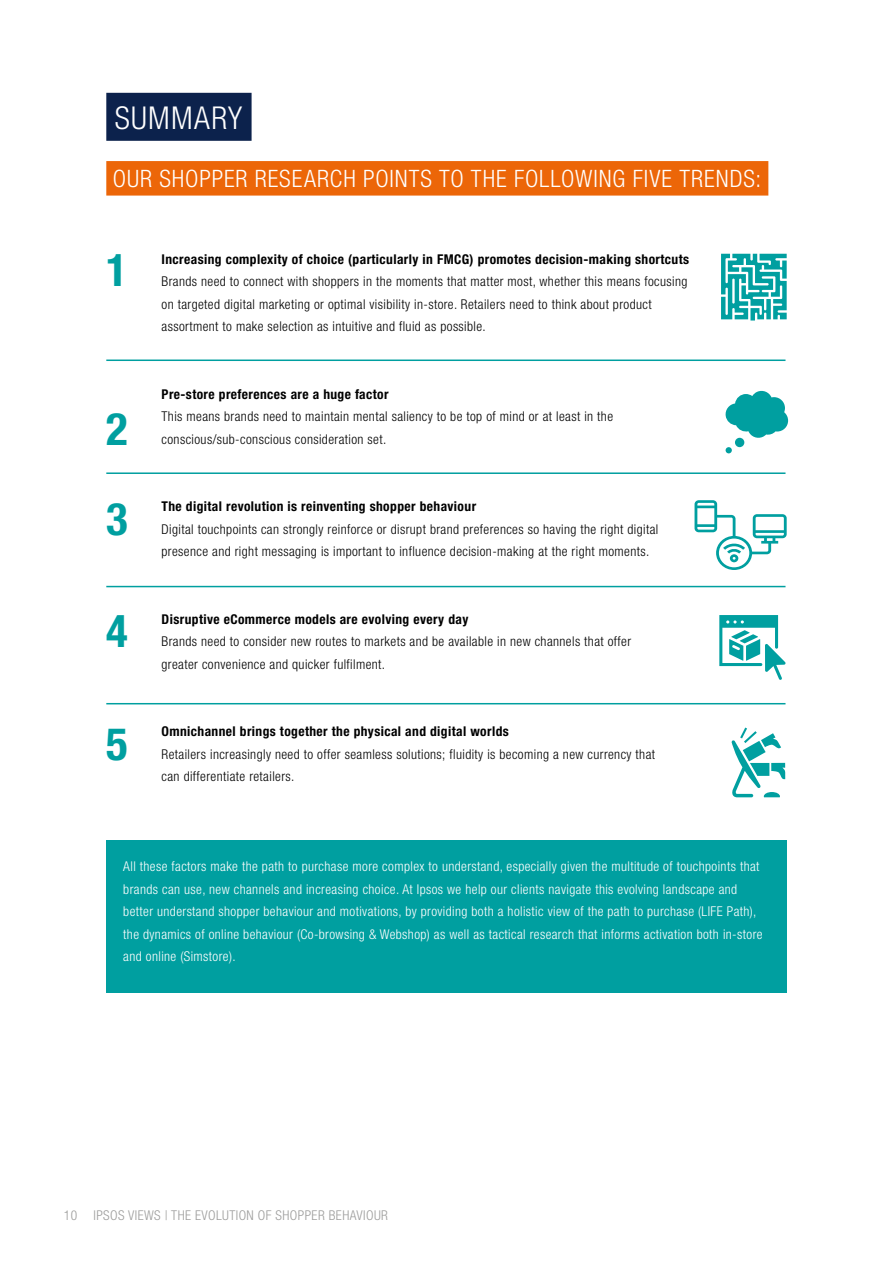
<style>
.page{position:relative;width:893px;height:1263px;background:#fff}
.page>*{position:absolute;margin:0;border:0;box-sizing:border-box;transform-origin:0 0}
.t1{font:700 condensed 45px/90px "Helvetica Neue LT Std";color:#009fa0}
.t2{font:300 condensed 31.5px "Helvetica Neue LT Std";letter-spacing:.04em;color:#fff}
.t3{font:300 condensed 24px "Helvetica Neue LT Std";letter-spacing:.04em;color:#fff}
.t4{font:300 condensed 13.5px/22.5px "Helvetica Neue LT Std";letter-spacing:.03em;color:#000}
.t5{font:300 condensed 13.5px/22.5px "Helvetica Neue LT Std";letter-spacing:.03em;color:#fff}
.t6{font:700 condensed 13.5px "Helvetica Neue LT Std";letter-spacing:.03em;color:#000}
.t7{font:300 condensed 13.5px "Helvetica Neue LT Std";letter-spacing:.03em;color:#9d9d9c}
</style>
<div class="page">
<div style="left:106px;top:93px;width:146px;height:48px;background:#0c224c"></div>
<div style="left:106px;top:161px;width:662px;height:35px;background:#ec6608"></div>
<div style="left:106px;top:840px;width:681px;height:152px;background:#009fa0"></div>
<svg style="left:721px;top:254px;width:66px;height:66px"></svg>
<svg style="left:726px;top:447px;width:6px;height:6px"></svg>
<div style="left:735px;top:438px;width:9px;height:9px;background:#009fa0;border-radius:50%"></div>
<svg style="left:725px;top:390px;width:63px;height:49px"></svg>
<svg style="left:719px;top:615px;width:67px;height:65px"></svg>
<svg style="left:731px;top:727px;width:54px;height:70px"></svg>
<svg style="left:694px;top:500px;width:93px;height:70px"></svg>
<hr style="left:106px;top:359px;width:679px;height:2px;background:#009fa0">
<hr style="left:106px;top:472px;width:679px;height:2px;background:#009fa0">
<hr style="left:106px;top:586px;width:679px;height:1px;background:#009fa0">
<hr style="left:106px;top:703px;width:679px;height:1px;background:#009fa0">
<h2 class="t2" style="left:115px;top:100px;width:129px">SUMMARY</h2>
<h3 class="t3" style="left:113px;top:165px;width:650px">OUR SHOPPER RESEARCH POINTS TO THE FOLLOWING FIVE TRENDS:</h3>
<h1 class="t1" style="left:106px;top:224px;width:23px">1</h1>
<p class="t6" style="left:162px;top:251px;width:529px">Increasing complexity of choice (particularly in FMCG) promotes decision-making shortcuts</p>
<p class="t4" style="left:162px;top:270px;width:527px">Brands need to connect with shoppers in the moments that matter most, whether this means focusing on targeted digital marketing or optimal visibility in-store. Retailers need to think about product assortment to make selection as intuitive and fluid as possible.</p>
<h1 class="t1" style="left:106px;top:383px;width:23px">2<br>3</h1>
<p class="t6" style="left:162px;top:386px;width:228px">Pre-store preferences are a huge factor</p>
<p class="t4" style="left:162px;top:405px;width:453px">This means brands need to maintain mental saliency to be top of mind or at least in the conscious/sub-conscious consideration set.</p>
<p class="t6" style="left:162px;top:498px;width:316px">The digital revolution is reinventing shopper behaviour</p>
<p class="t4" style="left:162px;top:518px;width:498px">Digital touchpoints can strongly reinforce or disrupt brand preferences so having the right digital presence and right messaging is important to influence decision-making at the right moments.</p>
<h1 class="t1" style="left:106px;top:586px;width:23px">4</h1>
<p class="t6" style="left:162px;top:611px;width:308px">Disruptive eCommerce models are evolving every day</p>
<p class="t4" style="left:162px;top:630px;width:471px">Brands need to consider new routes to markets and be available in new channels that offer greater convenience and quicker fulfilment.</p>
<h1 class="t1" style="left:106px;top:698px;width:23px">5</h1>
<p class="t6" style="left:162px;top:723px;width:349px">Omnichannel brings together the physical and digital worlds</p>
<p class="t4" style="left:162px;top:743px;width:495px">Retailers increasingly need to offer seamless solutions; fluidity is becoming a new currency that can differentiate retailers.</p>
<p class="t5" style="left:123px;top:855px;width:641px">All these factors make the path to purchase more complex to understand, especially given the multitude of touchpoints that brands can use, new channels and increasing choice. At Ipsos we help our clients navigate this evolving landscape and better understand shopper behaviour and motivations, by providing both a holistic view of the path to purchase (LIFE Path), the dynamics of online behaviour (Co-browsing &amp; Webshop) as well as tactical research that informs activation both in-store and online (Simstore).</p>
<p class="t7" style="left:64px;top:1208px;width:326px">10 IPSOS VIEWS | THE EVOLUTION OF SHOPPER BEHAVIOUR</p>
</div>
